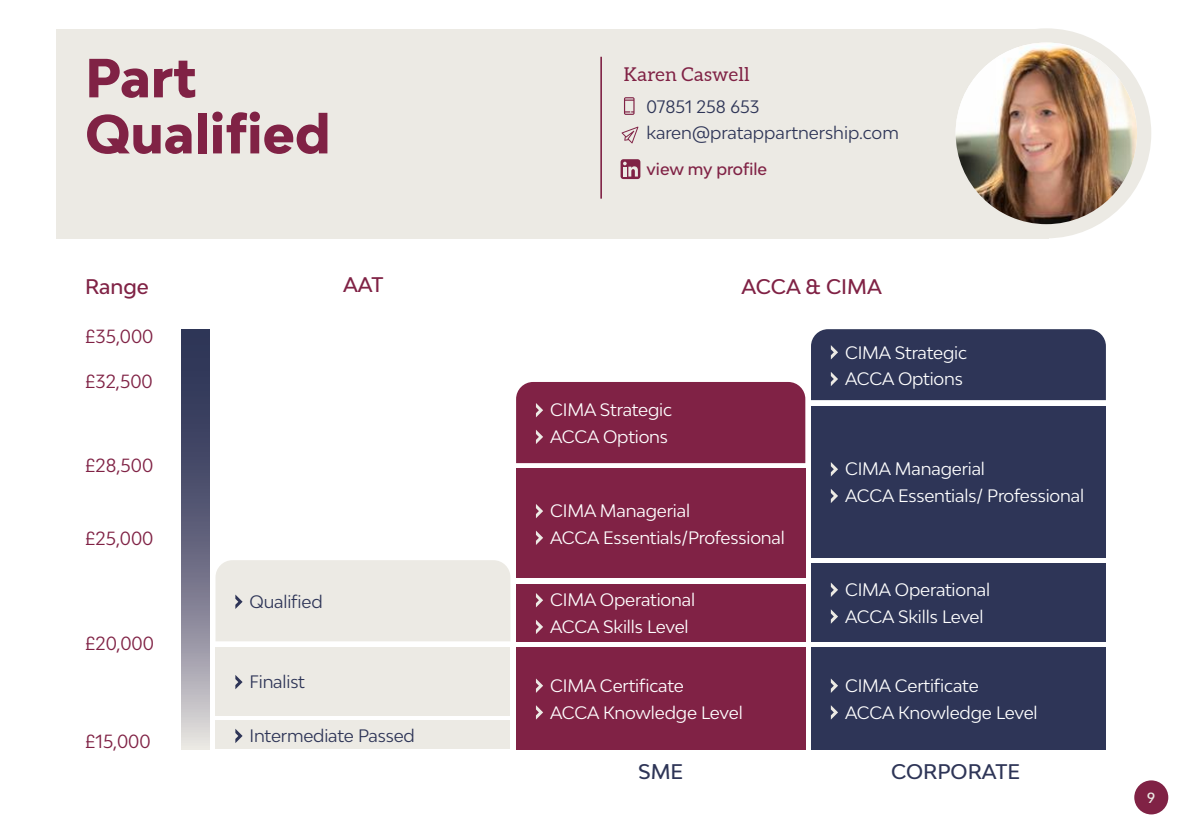
<style>
.page{position:relative;width:1191px;height:840px;background:#fff}
.page>*{position:absolute;margin:0;border:0;box-sizing:border-box;transform-origin:0 0}
.t1{font:800 52px/56px "Bw Modelica";color:#802245}
.t2{font:500 20px "Bw Modelica";color:#802245}
.t3{font:500 20px "Bw Modelica";color:#2e3557}
.t4{font:19px "Aleo";letter-spacing:.01em;color:#802245}
.t5{font:18px "Bw Modelica";color:#802245}
.t6{font:17px/26.6px "Bw Modelica";letter-spacing:-.01em;color:#fff}
.t7{font:17px/25.6px "Bw Modelica";letter-spacing:-.01em;color:#2e3557}
.t8{font:500 16px "Bw Modelica";letter-spacing:-.005em;color:#802245}
.t9{font:500 14px "Bw Modelica";color:#eceae4}
</style>
<div class="page">
<div style="left:1134px;top:780px;width:34px;height:34px;background:#802245;border-radius:50%"></div>
<div style="left:941px;top:28px;width:210px;height:210px;background:#eceae4;border-radius:50%"></div>
<div style="left:57px;top:29px;width:992px;height:209px;background:#eceae4"></div>
<svg style="left:624px;top:97px;width:10px;height:18px"></svg>
<svg style="left:621px;top:126px;width:17px;height:17px"></svg>
<hr style="left:600px;top:57px;width:2px;height:141px;background:#802245">
<svg style="left:181px;top:329px;width:29px;height:419px;background:#707187"></svg>
<div style="left:215px;top:720px;width:295px;height:28px;background:#eceae4"></div>
<svg style="left:235px;top:729px;width:7px;height:13px"></svg>
<div style="left:516px;top:646px;width:289px;height:102px;background:#802245"></div>
<svg style="left:536px;top:678px;width:7px;height:14px"></svg>
<svg style="left:536px;top:705px;width:7px;height:14px"></svg>
<div style="left:811px;top:646px;width:295px;height:102px;background:#2e3557"></div>
<svg style="left:831px;top:678px;width:7px;height:14px"></svg>
<svg style="left:831px;top:705px;width:7px;height:14px"></svg>
<div style="left:516px;top:583px;width:289px;height:58px;background:#802245"></div>
<svg style="left:536px;top:593px;width:7px;height:14px"></svg>
<svg style="left:536px;top:620px;width:7px;height:13px"></svg>
<div style="left:811px;top:562px;width:295px;height:79px;background:#2e3557"></div>
<svg style="left:831px;top:583px;width:7px;height:13px"></svg>
<svg style="left:831px;top:609px;width:7px;height:14px"></svg>
<div style="left:516px;top:468px;width:289px;height:109px;background:#802245"></div>
<svg style="left:536px;top:504px;width:7px;height:14px"></svg>
<svg style="left:536px;top:530px;width:7px;height:14px"></svg>
<div style="left:811px;top:405px;width:295px;height:152px;background:#2e3557"></div>
<svg style="left:831px;top:462px;width:7px;height:14px"></svg>
<svg style="left:831px;top:489px;width:7px;height:14px"></svg>
<div style="left:516px;top:382px;width:289px;height:81px;background:#802245"></div>
<div style="left:811px;top:329px;width:295px;height:71px;background:#2e3557"></div>
<div style="left:215px;top:646px;width:295px;height:68px;background:#eceae4"></div>
<svg style="left:235px;top:675px;width:7px;height:14px"></svg>
<div style="left:215px;top:560px;width:295px;height:81px;background:#eceae4"></div>
<img style="left:955px;top:43px;width:182px;height:181px;border-radius:91px">
<div style="left:620px;top:159px;width:20px;height:20px;background:#802245;border-radius:3px"></div>
<svg style="left:623px;top:162px;width:15px;height:14px"></svg>
<h1 class="t1" style="left:85px;top:49px;width:247px">Part<br>Qualified</h1>
<p class="t2" style="left:85px;top:273px;width:65px">Range</p>
<p class="t2" style="left:343px;top:272px;width:42px">AAT</p>
<p class="t5" style="left:85px;top:325px;width:70px">£35,000</p>
<p class="t5" style="left:85px;top:369px;width:69px">£32,500</p>
<p class="t5" style="left:85px;top:453px;width:70px">£28,500</p>
<p class="t5" style="left:85px;top:526px;width:70px">£25,000</p>
<p class="t5" style="left:85px;top:631px;width:70px">£20,000</p>
<p class="t5" style="left:85px;top:728px;width:67px">£15,000</p>
<p class="t7" style="left:249px;top:588px;width:75px">Qualified</p>
<p class="t7" style="left:249px;top:668px;width:57px">Finalist</p>
<p class="t7" style="left:249px;top:722px;width:167px">Intermediate Passed</p>
<p class="t4" style="left:624px;top:63px;width:127px">Karen Caswell</p>
<p class="t7" style="left:646px;top:93px;width:254px">07851 258 653 karen@pratappartnership.com</p>
<p class="t8" style="left:646px;top:159px;width:122px">view my profile</p>
<p class="t2" style="left:741px;top:273px;width:142px">ACCA &amp; CIMA</p>
<p class="t6" style="left:550px;top:396px;width:124px">CIMA Strategic<br>ACCA Options</p>
<p class="t6" style="left:550px;top:497px;width:236px">CIMA Managerial<br>ACCA Essentials/Professional</p>
<p class="t6" style="left:845px;top:338px;width:124px">CIMA Strategic<br>ACCA Options</p>
<p class="t6" style="left:845px;top:455px;width:241px">CIMA Managerial<br>ACCA Essentials/ Professional</p>
<p class="t6" style="left:550px;top:586px;width:147px">CIMA Operational<br>ACCA Skills Level</p>
<p class="t6" style="left:845px;top:575px;width:147px">CIMA Operational<br>ACCA Skills Level</p>
<p class="t6" style="left:550px;top:671px;width:194px">CIMA Certificate<br>ACCA Knowledge Level</p>
<p class="t6" style="left:845px;top:671px;width:194px">CIMA Certificate<br>ACCA Knowledge Level</p>
<p class="t3" style="left:638px;top:758px;width:47px">SME</p>
<p class="t3" style="left:891px;top:758px;width:130px">CORPORATE</p>
<p class="t9" style="left:1147px;top:788px;width:10px">9</p>
</div>
